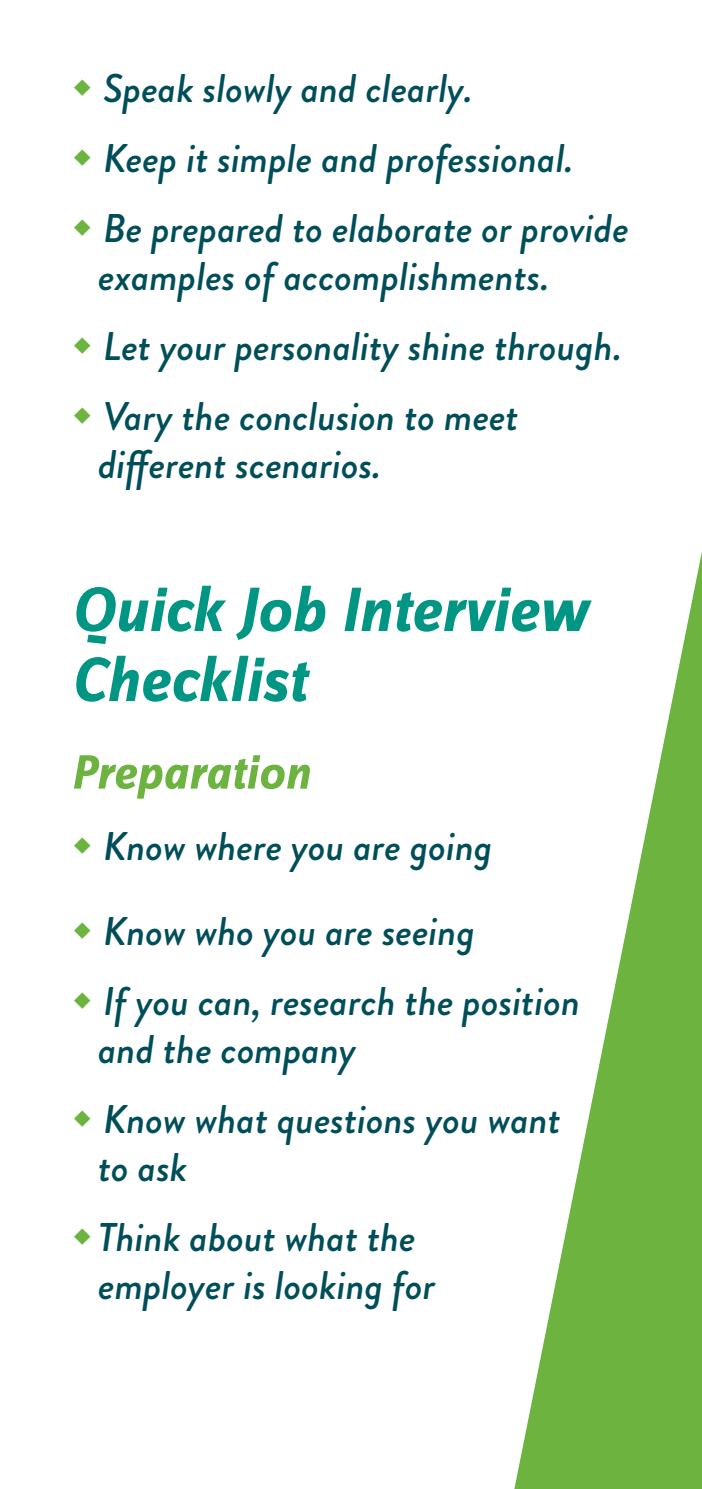
<style>
.page{position:relative;width:702px;height:1489px;background:#fff}
.page>*{position:absolute;margin:0;border:0;box-sizing:border-box;transform-origin:0 0}
.t1{font:italic 700 65px/70px "Zine Sans Dis OT";color:#009683}
.t2{font:italic 700 50px "Zine Sans Dis OT";color:#6cb43f}
.t3{font:italic 500 40px/70px "Brandon Grotesque";color:#004e59}
</style>
<div class="page">
<svg style="left:514px;top:551px;width:188px;height:937px"></svg>
<p class="t3" style="left:103px;top:54px;width:527px">Speak slowly and clearly.<br>Keep it simple and professional.<br>Be prepared to elaborate or provide</p>
<p class="t3" style="left:98px;top:242px;width:525px">examples of accomplishments.<br>Let your personality shine through.<br>Vary the conclusion to meet</p>
<p class="t3" style="left:98px;top:430px;width:284px">different scenarios.</p>
<h1 class="t1" style="left:71px;top:578px;width:518px">Quick Job Interview<br>Checklist</h1>
<p class="t2" style="left:71px;top:746px;width:240px">Preparation</p>
<p class="t3" style="left:103px;top:805px;width:391px;line-height:84.2px">Know where you are going<br>Know who you are seeing</p>
<p class="t3" style="left:98px;top:977px;width:483px;line-height:48px">If you can, research the position and the company</p>
<p class="t3" style="left:98px;top:1095px;width:464px;line-height:48px">Know what questions you want to ask</p>
<p class="t3" style="left:98px;top:1213px;width:338px;line-height:48px">Think about what the employer is looking for</p>
</div>
